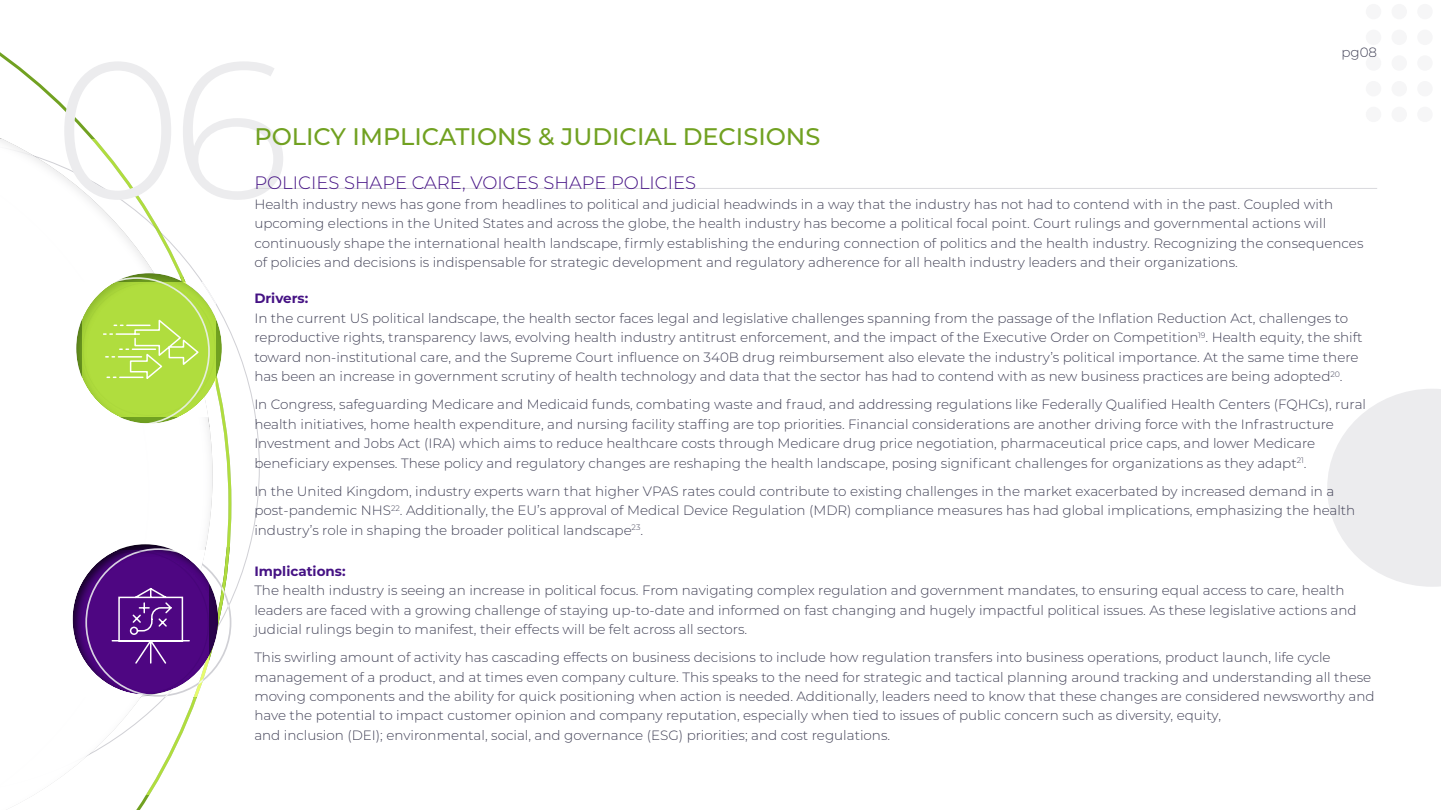
<style>
.page{position:relative;width:1441px;height:810px;background:#fff}
.page>*{position:absolute;margin:0;border:0;box-sizing:border-box;transform-origin:0 0}
.t1{font:500 24px "Montserrat";color:#71a121}
.t2{font:300 18px "Montserrat";color:#451284}
.t3{font:300 13.5px/19.5px "Montserrat";color:#414156}
.t4{font:700 13.5px "Montserrat";color:#451284}
</style>
<div class="page">
<svg style="left:1327px;top:389px;width:113px;height:198px"></svg>
<svg style="left:0;top:140px;width:260px;height:654px"></svg>
<hr style="left:254px;top:188px;width:1122px;height:1px;background:#d9d9dd">
<div style="left:63px;top:262px;width:172px;height:162px;background:#000;opacity:.25"></div>
<div style="left:59px;top:533px;width:173px;height:162px;background:#000;opacity:.75"></div>
<svg style="left:111px;top:587px;width:80px;height:78px;background:#632491"></svg>
<svg style="left:102px;top:317px;width:98px;height:65px;background:#b8e053"></svg>
<div style="left:1365px;top:4px;width:15px;height:15px;background:#f6f6f7;border-radius:50%"></div>
<div style="left:1391px;top:4px;width:15px;height:15px;background:#f6f6f7;border-radius:50%"></div>
<div style="left:1416px;top:4px;width:16px;height:15px;background:#f6f6f7;border-radius:50%"></div>
<div style="left:1365px;top:30px;width:15px;height:15px;background:#f6f6f7;border-radius:50%"></div>
<div style="left:1391px;top:30px;width:15px;height:15px;background:#f6f6f7;border-radius:50%"></div>
<div style="left:1416px;top:30px;width:16px;height:15px;background:#f6f6f7;border-radius:50%"></div>
<div style="left:1365px;top:55px;width:15px;height:16px;background:#f6f6f7;border-radius:50%"></div>
<div style="left:1391px;top:55px;width:15px;height:16px;background:#f6f6f7;border-radius:50%"></div>
<div style="left:1416px;top:55px;width:16px;height:16px;background:#f6f6f7;border-radius:50%"></div>
<div style="left:1365px;top:81px;width:15px;height:15px;background:#f6f6f7;border-radius:50%"></div>
<div style="left:1391px;top:81px;width:15px;height:15px;background:#f6f6f7;border-radius:50%"></div>
<div style="left:1416px;top:81px;width:16px;height:15px;background:#f6f6f7;border-radius:50%"></div>
<div style="left:1365px;top:107px;width:15px;height:15px;background:#f6f6f7;border-radius:50%"></div>
<div style="left:1391px;top:107px;width:15px;height:15px;background:#f6f6f7;border-radius:50%"></div>
<div style="left:1416px;top:107px;width:16px;height:15px;background:#f6f6f7;border-radius:50%"></div>
<p class="t3" style="left:1340px;top:42px;width:37px">pg08</p>
<h1 class="t1" style="left:254px;top:120px;width:567px">POLICY IMPLICATIONS &amp; JUDICIAL DECISIONS</h1>
<h2 class="t2" style="left:254px;top:171px;width:443px">POLICIES SHAPE CARE, VOICES SHAPE POLICIES</h2>
<p class="t3" style="left:254px;top:194px;width:1110px">Health industry news has gone from headlines to political and judicial headwinds in a way that the industry has not had to contend with in the past. Coupled with upcoming elections in the United States and across the globe, the health industry has become a political focal point. Court rulings and governmental actions will continuously shape the international health landscape, firmly establishing the enduring connection of politics and the health industry. Recognizing the consequences of policies and decisions is indispensable for strategic development and regulatory adherence for all health industry leaders and their organizations.</p>
<p class="t4" style="left:254px;top:289px;width:55px">Drivers:</p>
<p class="t3" style="left:254px;top:308px;width:1109px">In the current US political landscape, the health sector faces legal and legislative challenges spanning from the passage of the Inflation Reduction Act, challenges to reproductive rights, transparency laws, evolving health industry antitrust enforcement, and the impact of the Executive Order on Competition<sup>19</sup>. Health equity, the shift toward non-institutional care, and the Supreme Court influence on 340B drug reimbursement also elevate the industry’s political importance. At the same time there has been an increase in government scrutiny of health technology and data that the sector has had to contend with as new business practices are being adopted<sup>20</sup>.</p>
<p class="t3" style="left:254px;top:394px;width:1113px">In Congress, safeguarding Medicare and Medicaid funds, combating waste and fraud, and addressing regulations like Federally Qualified Health Centers (FQHCs), rural health initiatives, home health expenditure, and nursing facility staffing are top priorities. Financial considerations are another driving force with the Infrastructure Investment and Jobs Act (IRA) which aims to reduce healthcare costs through Medicare drug price negotiation, pharmaceutical price caps, and lower Medicare beneficiary expenses. These policy and regulatory changes are reshaping the health landscape, posing significant challenges for organizations as they adapt<sup>21</sup>.</p>
<p class="t3" style="left:254px;top:481px;width:1102px">In the United Kingdom, industry experts warn that higher VPAS rates could contribute to existing challenges in the market exacerbated by increased demand in a post-pandemic NHS<sup>22</sup>. Additionally, the EU’s approval of Medical Device Regulation (MDR) compliance measures has had global implications, emphasizing the health industry’s role in shaping the broader political landscape<sup>23</sup>.</p>
<p class="t4" style="left:254px;top:561px;width:93px">Implications:</p>
<p class="t3" style="left:254px;top:580px;width:1103px">The health industry is seeing an increase in political focus. From navigating complex regulation and government mandates, to ensuring equal access to care, health leaders are faced with a growing challenge of staying up-to-date and informed on fast changing and hugely impactful political issues. As these legislative actions and judicial rulings begin to manifest, their effects will be felt across all sectors.</p>
<p class="t3" style="left:254px;top:647px;width:1121px">This swirling amount of activity has cascading effects on business decisions to include how regulation transfers into business operations, product launch, life cycle management of a product, and at times even company culture. This speaks to the need for strategic and tactical planning around tracking and understanding all these moving components and the ability for quick positioning when action is needed. Additionally, leaders need to know that these changes are considered newsworthy and have the potential to impact customer opinion and company reputation, especially when tied to issues of public concern such as diversity, equity,<br>and inclusion (DEI); environmental, social, and governance (ESG) priorities; and cost regulations.</p>
</div>
